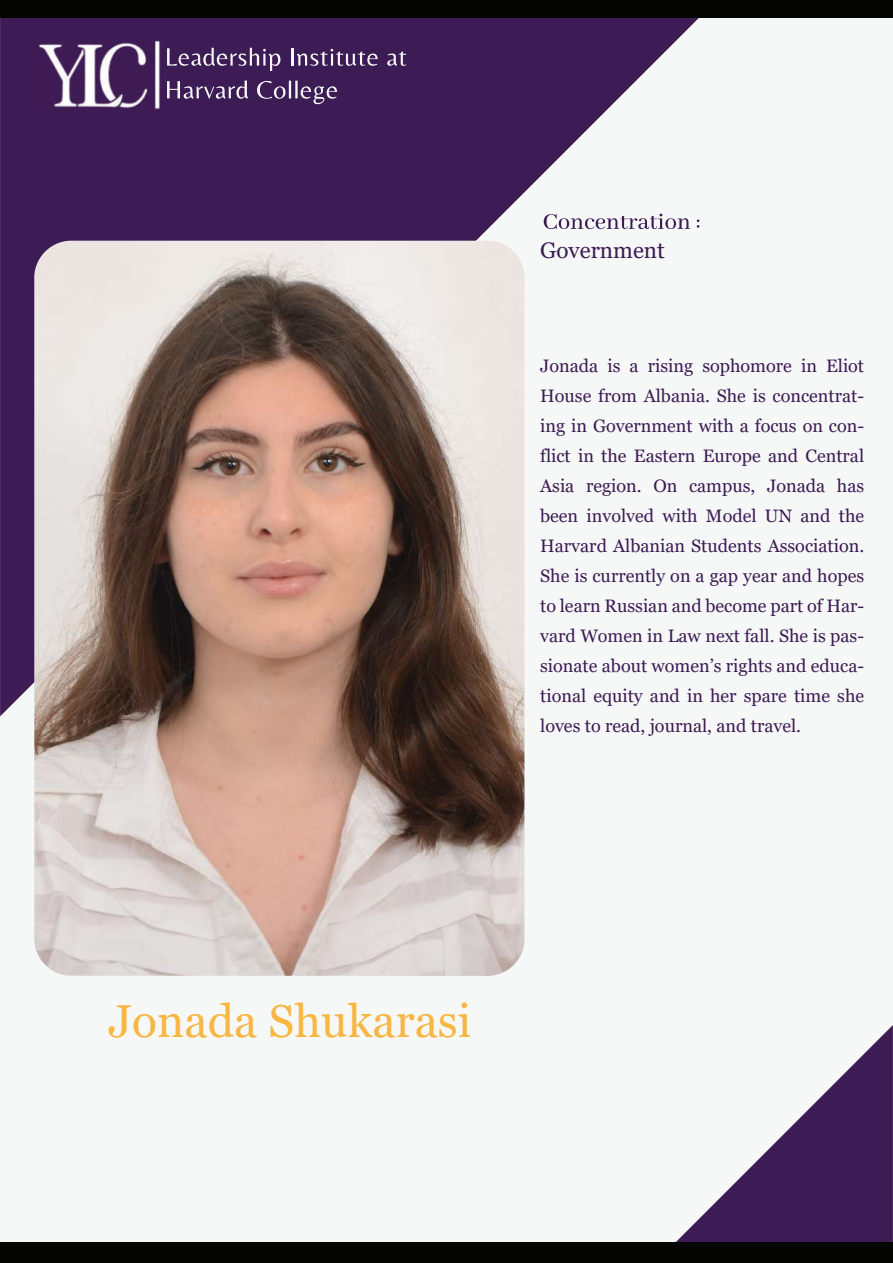
<style>
.page{position:relative;width:893px;height:1263px;background:#f6f8f8}
.page>*{position:absolute;margin:0;border:0;box-sizing:border-box;transform-origin:0 0}
.t1{font:46.2px "Georgia";color:#f8b744}
.t2{font:22.5px "Georgia";color:#3d1b54}
.t3{font:18px/30px "Georgia";color:#3d1b54;text-align:justify}
</style>
<div class="page">
<svg style="left:0;top:17px;width:717px;height:699px;fill:#3d1b54"></svg>
<div style="left:0;top:0;width:893px;height:17px;background:#050504"></div>
<img style="left:34px;top:241px;width:491px;height:735px">
<svg style="left:544px;top:214px;width:146px;height:15px"></svg>
<svg style="left:697px;top:219px;width:2px;height:9px"></svg>
<svg style="left:676px;top:1025px;width:217px;height:217px"></svg>
<div style="left:0;top:1242px;width:893px;height:21px;background:#050504"></div>
<img style="left:34px;top:39px;width:131px;height:71px">
<svg style="left:167px;top:48px;width:113px;height:23px;background:#624775"></svg>
<svg style="left:291px;top:48px;width:87px;height:18px"></svg>
<svg style="left:387px;top:51px;width:19px;height:15px"></svg>
<svg style="left:167px;top:81px;width:81px;height:18px"></svg>
<svg style="left:257px;top:81px;width:34px;height:18px"></svg>
<hr style="left:295px;top:81px;width:3px;height:17px;background:#f6f8f8">
<svg style="left:301px;top:86px;width:36px;height:18px"></svg>
<p class="t2" style="left:540px;top:236px;width:126px">Government</p>
<p class="t3" style="left:540px;top:351px;width:326px">Jonada is a rising sophomore in Eliot House from Albania. She is concentrat&shy;ing in Government with a focus on con&shy;flict in the Eastern Europe and Central Asia region. On campus, Jonada has been involved with Model UN and the Harvard Albanian Students Association.<br>She is currently on a gap year and hopes to learn Russian and become part of Har&shy;vard Women in Law next fall. She is pas&shy;sionate about women’s rights and educa&shy;tional equity and in her spare time she loves to read, journal, and travel.</p>
<h1 class="t1" style="left:108px;top:993px;width:364px">Jonada Shukarasi</h1>
</div>
